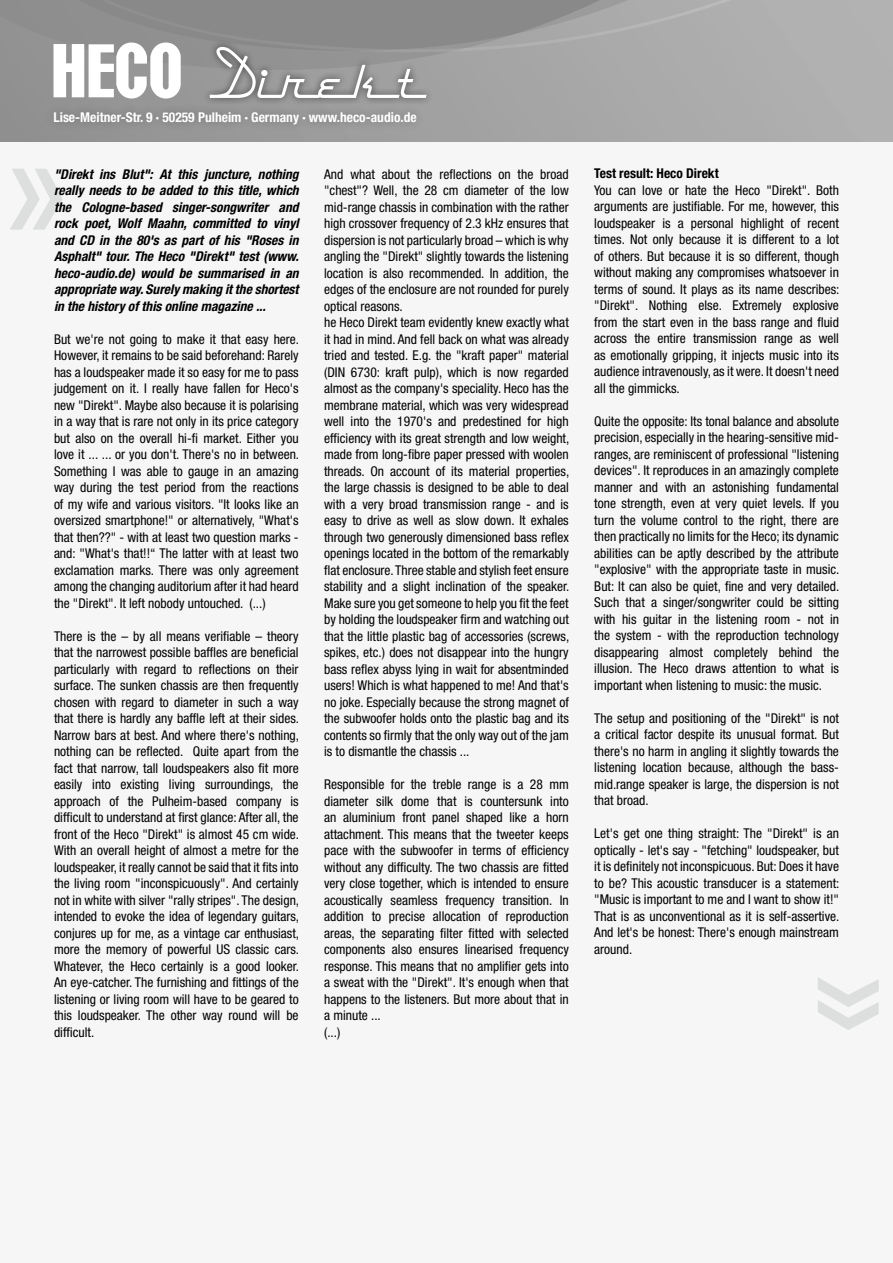
<style>
.page{position:relative;width:893px;height:1263px;background:#fff}
.page>*{position:absolute;margin:0;border:0;box-sizing:border-box;transform-origin:0 0}
.t1{font:condensed 13.5px/16.5px "Helvetica Neue LT Std";color:#000;text-align:justify}
.t2{font:italic 700 condensed 13.5px/16.5px "Helvetica Neue LT Std";color:#000;text-align:justify}
.t3{font:700 condensed 13.5px "Helvetica Neue LT Std";color:#fff}
.t4{font:700 condensed 13.5px "Helvetica Neue LT Std";color:#000}
</style>
<div class="page">
<svg style="left:0;top:0;width:893px;height:142px;background:#a0a0a0"></svg>
<div style="left:0;top:142px;width:893px;height:1121px;background:#f6f6f6"></div>
<div style="left:45px;top:103px;width:380px;height:30px;background:#939393"></div>
<svg style="left:54px;top:43px;width:127px;height:56px"></svg>
<svg style="left:10px;top:169px;width:53px;height:61px"></svg>
<svg style="left:818px;top:977px;width:61px;height:53px"></svg>
<div style="left:203px;top:40px;width:231px;height:66px;background:#000;opacity:.6"></div>
<svg style="left:210px;top:47px;width:217px;height:51px;background:#a0a0a0"></svg>
<p class="t3" style="left:54px;top:109px;width:365px">Lise-Meitner-Str. 9 · 50259 Pulheim · Germany · www.heco-audio.de</p>
<p class="t2" style="left:54px;top:166px;width:246px">"Direkt ins Blut": At this juncture, nothing really needs to be added to this title, which the Cologne-based singer-songwriter and rock poet, Wolf Maahn, committed to vinyl and CD in the 80's as part of his "Roses in Asphalt" tour. The Heco "Direkt" test (www. heco-audio.de) would be summarised in an appropriate way. Surely making it the shortest in the history of this online magazine ...</p>
<p class="t1" style="left:54px;top:331px;width:247px">But we're not going to make it that easy here.<br>However, it remains to be said beforehand: Rarely has a loudspeaker made it so easy for me to pass judgement on it. I really have fallen for Heco's new "Direkt". Maybe also because it is polarising in a way that is rare not only in its price category but also on the overall hi-fi market. Either you love it ... ... or you don't. There's no in between.<br>Something I was able to gauge in an amazing way during the test period from the reactions of my wife and various visitors. "It looks like an oversized smartphone!" or alternatively, "What's that then??" - with at least two question marks - and: "What's that!!“ The latter with at least two exclamation marks. There was only agreement among the changing auditorium after it had heard the "Direkt". It left nobody untouched. (...)</p>
<p class="t1" style="left:54px;top:628px;width:247px">There is the – by all means verifiable – theory that the narrowest possible baffles are beneficial particularly with regard to reflections on their surface. The sunken chassis are then frequently chosen with regard to diameter in such a way that there is hardly any baffle left at their sides.<br>Narrow bars at best. And where there's nothing, nothing can be reflected. Quite apart from the fact that narrow, tall loudspeakers also fit more easily into existing living surroundings, the approach of the Pulheim-based company is difficult to understand at first glance: After all, the front of the Heco "Direkt" is almost 45 cm wide.<br>With an overall height of almost a metre for the loudspeaker, it really cannot be said that it fits into the living room "inconspicuously". And certainly not in white with silver "rally stripes". The design, intended to evoke the idea of legendary guitars, conjures up for me, as a vintage car enthusiast, more the memory of powerful US classic cars.<br>Whatever, the Heco certainly is a good looker.<br>An eye-catcher. The furnishing and fittings of the listening or living room will have to be geared to this loudspeaker. The other way round will be difficult.</p>
<p class="t1" style="left:324px;top:166px;width:247px;text-align:left">And what about the reflections on the broad "chest"? Well, the 28 cm diameter of the low mid-range chassis in combination with the rather high crossover frequency of 2.3 kHz ensures that dispersion is not particularly broad – which is why angling the "Direkt" slightly towards the listening location is also recommended. In addition, the edges of the enclosure are not rounded for purely optical reasons.<br>he Heco Direkt team evidently knew exactly what it had in mind. And fell back on what was already tried and tested. E.g. the "kraft paper" material (DIN 6730: kraft pulp), which is now regarded almost as the company's speciality. Heco has the membrane material, which was very widespread well into the 1970's and predestined for high efficiency with its great strength and low weight, made from long-fibre paper pressed with woolen threads. On account of its material properties, the large chassis is designed to be able to deal with a very broad transmission range - and is easy to drive as well as slow down. It exhales through two generously dimensioned bass reflex openings located in the bottom of the remarkably flat enclosure. Three stable and stylish feet ensure stability and a slight inclination of the speaker.<br>Make sure you get someone to help you fit the feet by holding the loudspeaker firm and watching out that the little plastic bag of accessories (screws, spikes, etc.) does not disappear into the hungry bass reflex abyss lying in wait for absentminded users! Which is what happened to me! And that's no joke. Especially because the strong magnet of the subwoofer holds onto the plastic bag and its contents so firmly that the only way out of the jam is to dismantle the chassis ...</p>
<p class="t1" style="left:324px;top:776px;width:246px;text-align:left">Responsible for the treble range is a 28 mm diameter silk dome that is countersunk into an aluminium front panel shaped like a horn attachment. This means that the tweeter keeps pace with the subwoofer in terms of efficiency without any difficulty. The two chassis are fitted very close together, which is intended to ensure acoustically seamless frequency transition. In addition to precise allocation of reproduction areas, the separating filter fitted with selected components also ensures linearised frequency response. This means that no amplifier gets into a sweat with the "Direkt". It's enough when that happens to the listeners. But more about that in a minute ...<br>(...)</p>
<p class="t4" style="left:594px;top:165px;width:126px">Test result: Heco Direkt</p>
<p class="t1" style="left:594px;top:182px;width:247px">You can love or hate the Heco "Direkt". Both arguments are justifiable. For me, however, this loudspeaker is a personal highlight of recent times. Not only because it is different to a lot of others. But because it is so different, though without making any compromises whatsoever in terms of sound. It plays as its name describes: "Direkt". Nothing else. Extremely explosive from the start even in the bass range and fluid across the entire transmission range as well as emotionally gripping, it injects music into its audience intravenously, as it were. It doesn't need all the gimmicks.</p>
<p class="t1" style="left:594px;top:413px;width:247px">Quite the opposite: Its tonal balance and absolute precision, especially in the hearing-sensitive mid&shy;ranges, are reminiscent of professional "listening devices". It reproduces in an amazingly complete manner and with an astonishing fundamental tone strength, even at very quiet levels. If you turn the volume control to the right, there are then practically no limits for the Heco; its dynamic abilities can be aptly described by the attribute "explosive" with the appropriate taste in music.<br>But: It can also be quiet, fine and very detailed.<br>Such that a singer/songwriter could be sitting with his guitar in the listening room - not in the system - with the reproduction technology disappearing almost completely behind the illusion. The Heco draws attention to what is important when listening to music: the music.</p>
<p class="t1" style="left:594px;top:710px;width:246px">The setup and positioning of the "Direkt" is not a critical factor despite its unusual format. But there's no harm in angling it slightly towards the listening location because, although the bass&shy;mid.range speaker is large, the dispersion is not that broad.</p>
<p class="t1" style="left:594px;top:825px;width:247px">Let's get one thing straight: The "Direkt" is an optically - let's say - "fetching" loudspeaker, but it is definitely not inconspicuous. But: Does it have to be? This acoustic transducer is a statement: "Music is important to me and I want to show it!" That is as unconventional as it is self-assertive.<br>And let's be honest: There's enough mainstream around.</p>
</div>
